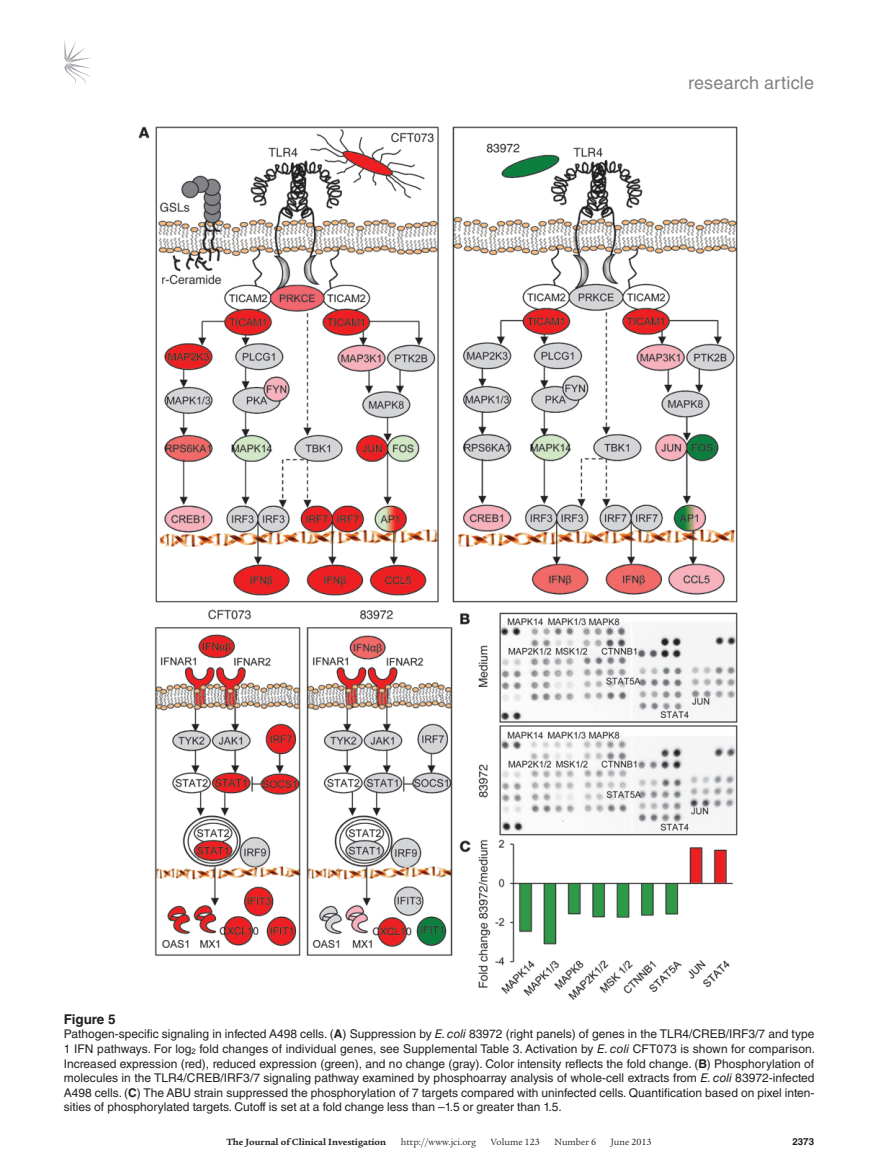
<style>
.page{position:relative;width:878px;height:1175px;background:#fff}
.page>*{position:absolute;margin:0;border:0;box-sizing:border-box;transform-origin:0 0}
.t1{font:18px "Helvetica LT Std";letter-spacing:.01em;color:#808285}
.t2{font:700 13.5px "Helvetica LT Std";color:#231f20}
.t3{font:12px/14.7px "Helvetica LT Std";color:#231f20;text-align:justify}
.t4{font:9.75px "Legacy Serif Std";color:#231f20}
.t5{font:700 9.75px "Legacy Serif Std";color:#231f20}
.t6{font:700 9.75px "Helvetica LT Std";color:#231f20}
.s1{font-weight:700}
.s2{font-style:italic}
</style>
<div class="page">
<svg style="left:64px;top:40px;width:27px;height:45px"></svg>
<img style="left:138px;top:126px;width:600px;height:874px">
<h1 class="t1" style="left:688px;top:73px;width:127px">research article</h1>
<p class="t2" style="left:64px;top:1010px;width:53px">Figure 5</p>
<p class="t3" style="left:64px;top:1026px;width:752px">Pathogen-specific signaling in infected A498 cells. (<span class="s1">A</span>) Suppression by <span class="s2">E. coli</span> 83972 (right panels) of genes in the TLR4/CREB/IRF3/7 and type 1 IFN pathways. For log<sub>2</sub> fold changes of individual genes, see Supplemental Table 3. Activation by <span class="s2">E. coli</span> CFT073 is shown for comparison.<br>Increased expression (red), reduced expression (green), and no change (gray). Color intensity reflects the fold change. (<span class="s1">B</span>) Phosphorylation of molecules in the TLR4/CREB/IRF3/7 signaling pathway examined by phosphoarray analysis of whole-cell extracts from <span class="s2">E. coli</span> 83972-infected A498 cells. (<span class="s1">C</span>) The ABU strain suppressed the phosphorylation of 7 targets compared with uninfected cells. Quantification based on pixel inten&shy;sities of phosphorylated targets. Cutoff is set at a fold change less than –1.5 or greater than 1.5.</p>
<p class="t5" style="left:226px;top:1135px;width:161px">The Journal of Clinical Investigation</p>
<p class="t4" style="left:401px;top:1136px;width:77px">http://www.jci.org</p>
<p class="t4" style="left:491px;top:1136px;width:50px">Volume 123</p>
<p class="t4" style="left:554px;top:1136px;width:43px">Number 6</p>
<p class="t4" style="left:610px;top:1136px;width:42px">June 2013</p>
<p class="t6" style="left:792px;top:1135px;width:23px">2373</p>
</div>
